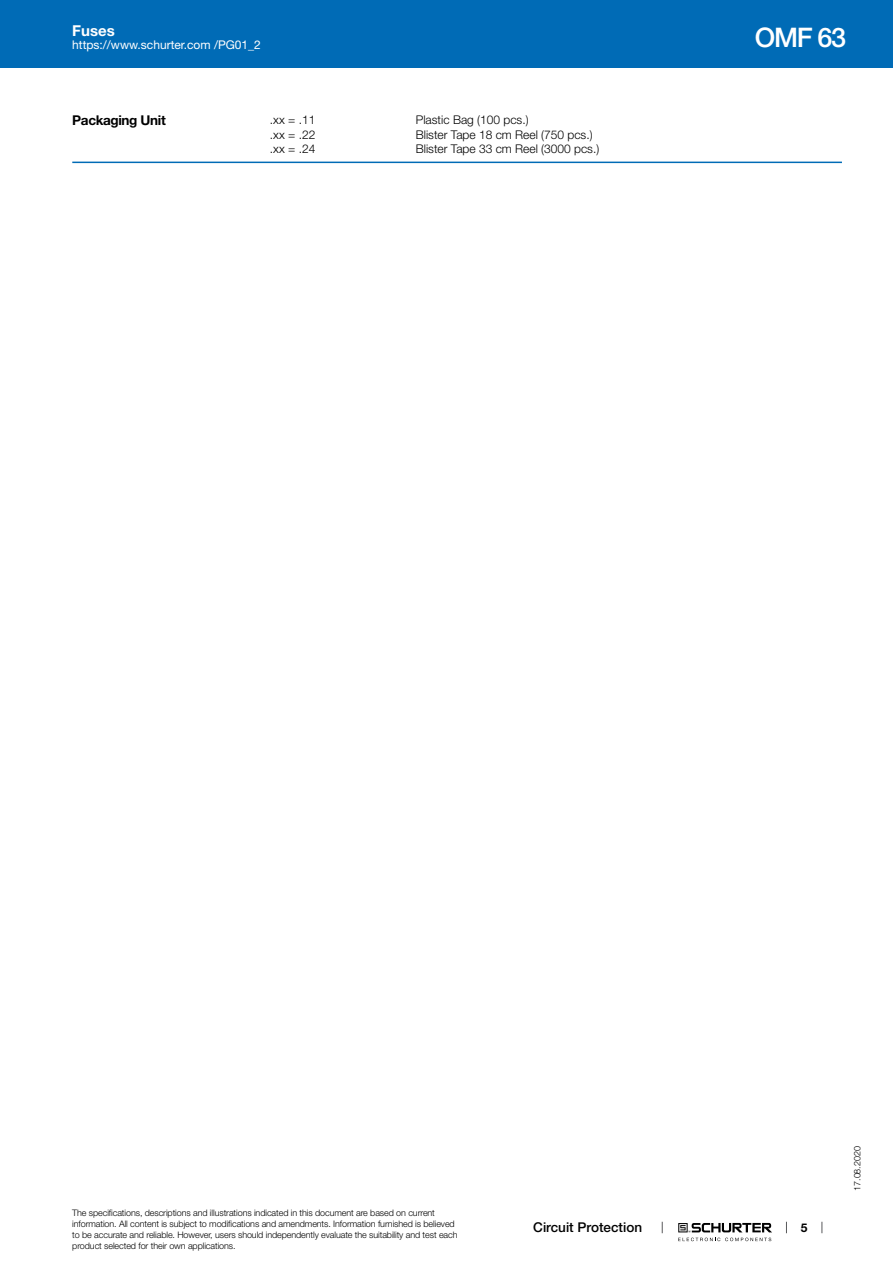
<style>
.page{position:relative;width:893px;height:1263px;background:#fff}
.page>*{position:absolute;margin:0;border:0;box-sizing:border-box;transform-origin:0 0}
.t1{font:500 27px "Helvetica Neue LT";color:#fff}
.t2{font:700 15px "Helvetica Neue LT";color:#fff}
.t3{font:500 13.5px "Helvetica Neue LT";color:#000}
.t4{font:700 13.5px "Helvetica Neue LT";letter-spacing:-.025em;color:#000}
.t5{font:300 12px "Helvetica Neue LT";color:#000}
.t6{font:12px "Helvetica Neue LT";color:#fff}
.t7{font:700 12px "Helvetica Neue LT";color:#000}
.t8{font:300 9px/10.8px "Helvetica Neue LT";letter-spacing:-.01em;color:#000}
</style>
<div class="page">
<svg style="left:678px;top:1223px;width:94px;height:18px"></svg>
<div style="left:0;top:0;width:893px;height:68px;background:#006bb6"></div>
<hr style="left:72px;top:162px;width:770px;height:1px;background:#006bb6">
<h2 class="t2" style="left:72px;top:21px;width:44px">Fuses</h2>
<h3 class="t6" style="left:72px;top:38px;width:190px">https://www.schurter.com /PG01_2</h3>
<h3 class="t4" style="left:72px;top:112px;width:95px">Packaging Unit</h3>
<h3 class="t5" style="left:270px;top:113px;width:47px">.xx = .11</h3>
<h3 class="t5" style="left:416px;top:113px;width:114px">Plastic Bag (100 pcs.)</h3>
<h3 class="t5" style="left:270px;top:127px;width:47px">.xx = .22</h3>
<h3 class="t5" style="left:416px;top:127px;width:178px">Blister Tape 18 cm Reel (750 pcs.)</h3>
<h3 class="t5" style="left:270px;top:141px;width:47px">.xx = .24</h3>
<h3 class="t5" style="left:416px;top:141px;width:185px">Blister Tape 33 cm Reel (3000 pcs.)</h3>
<h1 class="t1" style="left:755px;top:21px;width:93px">OMF 63</h1>
<p class="t8" style="left:72px;top:1207px;width:387px">The specifications, descriptions and illustrations indicated in this document are based on current information. All content is subject to modifications and amendments. Information furnished is believed to be accurate and reliable. However, users should independently evaluate the suitability and test each product selected for their own applications.</p>
<h3 class="t3" style="left:533px;top:1219px;width:110px">Circuit Protection</h3>
<h3 class="t7" style="left:801px;top:1220px;width:8px">5</h3>
<p class="t8" style="left:852px;top:1191px;width:46px;rotate:-90deg">17.08.2020</p>
</div>
